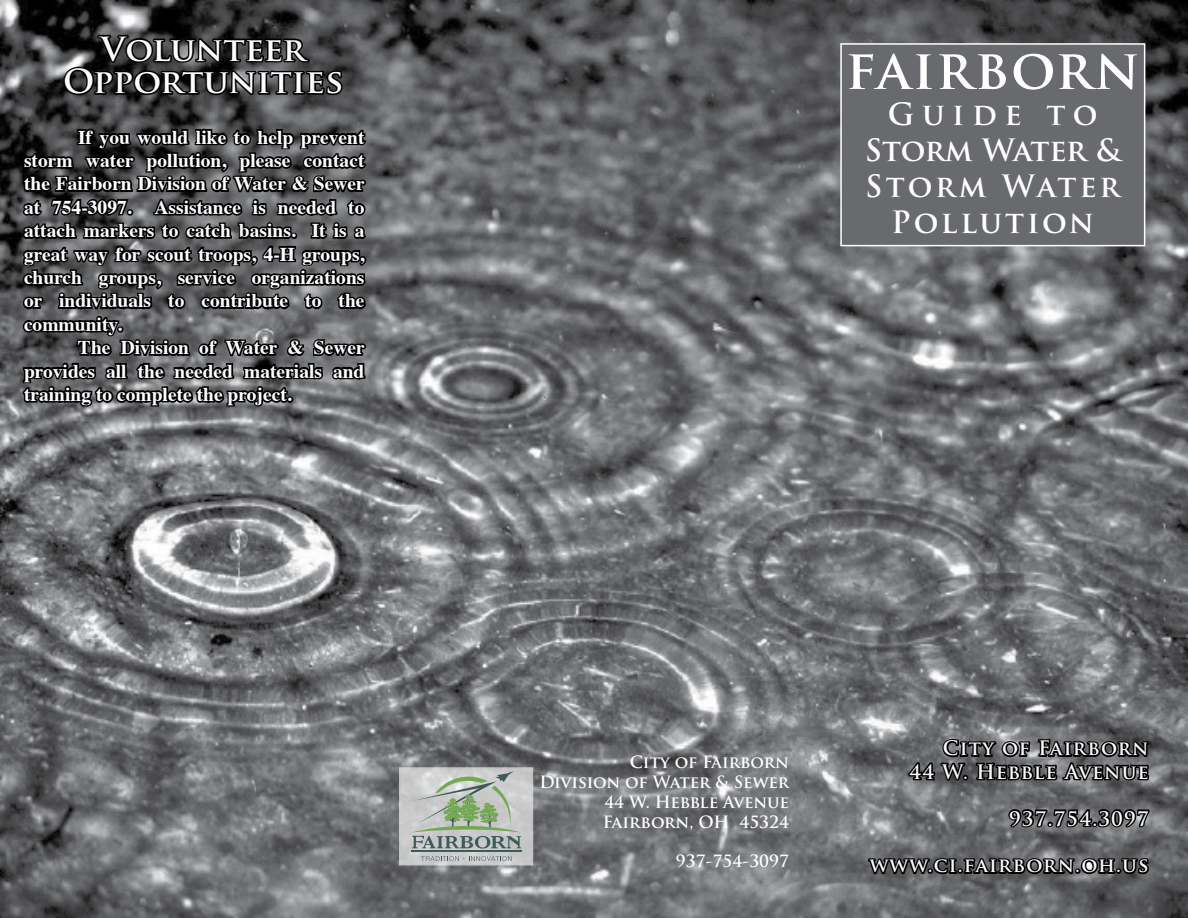
<style>
.page{position:relative;width:1188px;height:918px;background:#fff}
.page>*{position:absolute;margin:0;border:0;box-sizing:border-box;transform-origin:0 0}
.t1{font:700 54px "Trajan Pro";letter-spacing:.03em;color:#fff}
.t2{font:700 32.4px/32.4px "Trajan Pro";color:#fff;text-align:center;scale:1.04 1}
.t3{font:700 30px/36px "Trajan Pro";letter-spacing:.09em;color:#fff;text-align:center}
.t4{font:700 19.5px/23.4px "Times";color:#fff;text-align:justify}
.t5{font:700 19.5px/23.4px "Trajan Pro";letter-spacing:.06em;color:#fafafa;text-align:right}
.t6{font:700 16.5px/19.8px "Trajan Pro";color:#fff;text-align:right}
</style>
<div class="page">
<img style="left:0;top:0;width:1188px;height:918px">
<svg style="left:20px;top:0;width:349px;height:445px"></svg>
<div style="left:399px;top:767px;width:134px;height:99px;background:linear-gradient(to right,#cdcece,#c9cacb);border:2px solid #f8f8f9"></div>
<div style="left:840px;top:43px;width:305px;height:203px;background:#696a6d;border:2px solid #fff"></div>
<svg style="left:867px;top:422px;width:285px;height:496px"></svg>
<svg style="left:421px;top:856px;width:91px;height:5px"></svg>
<hr style="left:411px;top:851px;width:110px;height:1px;background:#3f5b58">
<svg style="left:411px;top:771px;width:111px;height:78px"></svg>
<h2 class="t2" style="left:63px;top:33px;width:271px">Volunteer<br>Opportunities</h2>
<p class="t4" style="left:24px;top:123px;width:342px;text-indent:54px">If you would like to help prevent storm water pollution, please contact the Fairborn Division of Water &amp; Sewer at 754-3097. Assistance is needed to attach markers to catch basins. It is a great way for scout troops, 4-H groups, church groups, service organizations or individuals to contribute to the community.</p>
<p class="t4" style="left:24px;top:334px;width:342px;text-indent:54px">The Division of Water &amp; Sewer provides all the needed materials and training to complete the project.</p>
<h1 class="t1" style="left:846px;top:36px;width:296px">fairborn</h1>
<h3 class="t3" style="left:865px;top:96px;width:257px">Guide to<br>Storm Water &amp;<br>Storm Water<br>Pollution</h3>
<p class="t6" style="left:539px;top:753px;width:251px">City of Fairborn<br>Division of Water &amp; Sewer<br>44 W. Hebble Avenue<br>Fairborn, OH 45324</p>
<p class="t6" style="left:676px;top:852px;width:115px">937-754-3097</p>
<p class="t5" style="left:910px;top:737px;width:241px">City of Fairborn<br>44 W. Hebble Avenue</p>
<p class="t5" style="left:1009px;top:807px;width:141px">937.754.3097</p>
<p class="t5" style="left:870px;top:854px;width:280px">www.ci.fairborn.oh.us</p>
</div>
